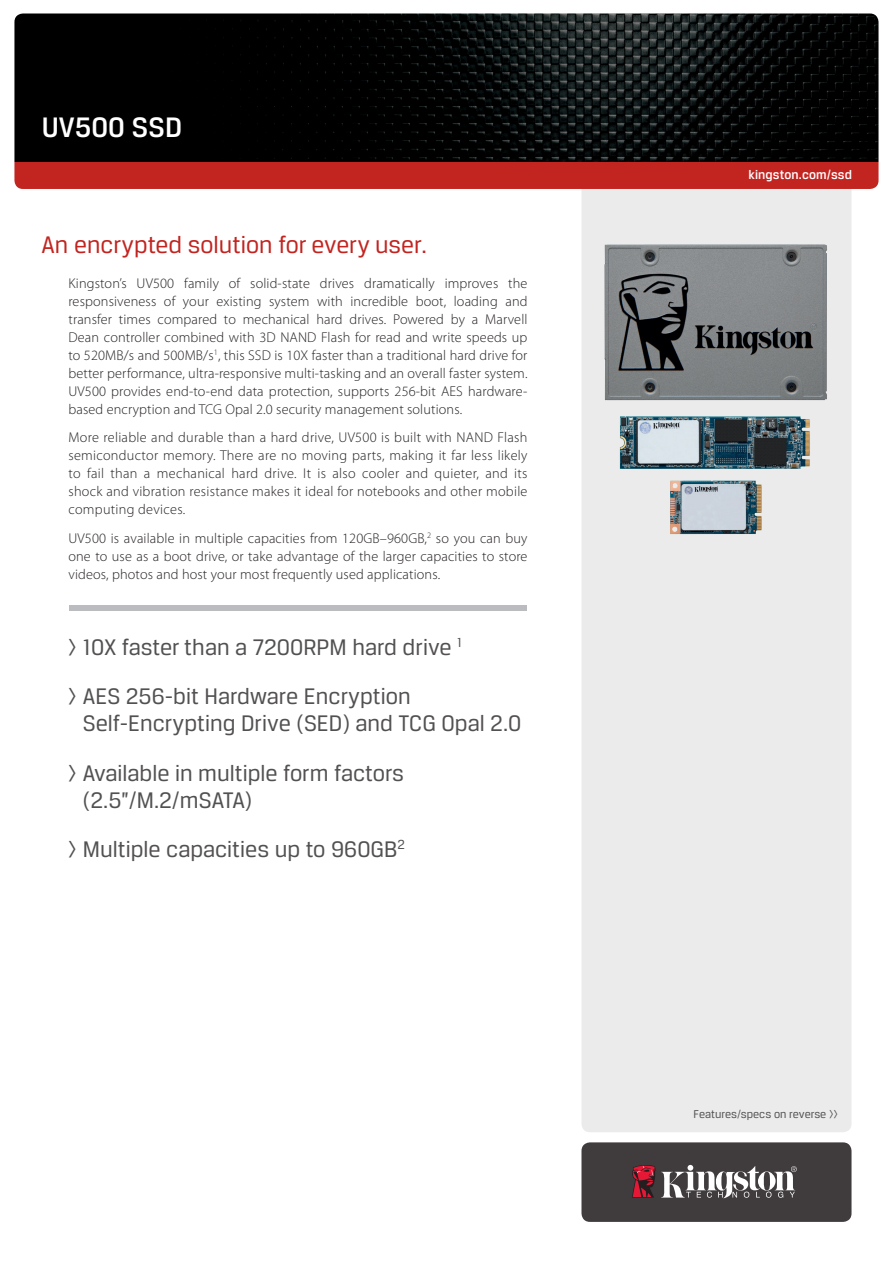
<style>
.page{position:relative;width:893px;height:1263px;background:#fff}
.page>*{position:absolute;margin:0;border:0;box-sizing:border-box;transform-origin:0 0}
.Product_Name_Header{font:500 30px "Breuer Text";color:#fff}
.Header_2nd_Line{font:25.5px "Breuer Text";color:#c22420}
.Bullet_Points_Block{font:24px/27px "Breuer Text";color:#525051}
.Body_Copy{font:300 14.25px/18px "Myriad Pro";letter-spacing:.01em;color:#231f20;text-align:justify}
.URL_Block{font:500 13.5px "Breuer Text";letter-spacing:.01em;color:#fff}
.More_Text{font:12px "Breuer Text";color:#525051}
</style>
<div class="page">
<img style="left:14px;top:14px;width:864px;height:148px">
<div style="left:14px;top:162px;width:864px;height:27px;background:#c22420"></div>
<div style="left:582px;top:189px;width:269px;height:943px;background:#ebebeb"></div>
<div style="left:581px;top:1142px;width:270px;height:80px;background:#403b3c;border-radius:9px"></div>
<svg style="left:632px;top:1165px;width:23px;height:32px"></svg>
<svg style="left:661px;top:1165px;width:136px;height:33px"></svg>
<div style="left:69px;top:605px;width:457px;height:6px;background:#bbbcbf"></div>
<img style="left:604px;top:244px;width:223px;height:156px">
<img style="left:614px;top:407px;width:206px;height:72px">
<img style="left:667px;top:478px;width:99px;height:59px">
<p class="Product_Name_Header" style="left:42px;top:110px;width:142px">UV500 SSD</p>
<p class="Header_2nd_Line" style="left:41px;top:230px;width:387px">An encrypted solution for every user.</p>
<p class="Body_Copy" style="left:68px;top:274px;width:461px">Kingston’s UV500 family of solid-state drives dramatically improves the responsiveness of your existing system with incredible boot, loading and transfer times compared to mechanical hard drives. Powered by a Marvell Dean controller combined with 3D NAND Flash for read and write speeds up to 520MB/s and 500MB/s<sup>1</sup>, this SSD is 10X faster than a traditional hard drive for better performance, ultra-responsive multi-tasking and an overall faster system.<br>UV500 provides end-to-end data protection, supports 256-bit AES hardware&shy;based encryption and TCG Opal 2.0 security management solutions.</p>
<p class="Body_Copy" style="left:68px;top:428px;width:461px">More reliable and durable than a hard drive, UV500 is built with NAND Flash semiconductor memory. There are no moving parts, making it far less likely to fail than a mechanical hard drive. It is also cooler and quieter, and its shock and vibration resistance makes it ideal for notebooks and other mobile computing devices.</p>
<p class="Body_Copy" style="left:68px;top:529px;width:461px">UV500 is available in multiple capacities from 120GB–960GB,<sup>2</sup> so you can buy one to use as a boot drive, or take advantage of the larger capacities to store videos, photos and host your most frequently used applications.</p>
<p class="Bullet_Points_Block" style="left:68px;top:633px;width:395px">&gt; 10X faster than a 7200RPM hard drive <sup>1</sup></p>
<p class="Bullet_Points_Block" style="left:83px;top:682px;width:440px;text-indent:-15px">&gt; AES 256-bit Hardware Encryption<br>Self-Encrypting Drive (SED) and TCG Opal 2.0</p>
<p class="Bullet_Points_Block" style="left:83px;top:759px;width:323px;text-indent:-15px">&gt; Available in multiple form factors (2.5”/M.2/mSATA)</p>
<p class="Bullet_Points_Block" style="left:68px;top:835px;width:338px">&gt; Multiple capacities up to 960GB<sup>2</sup></p>
<p class="URL_Block" style="left:748px;top:167px;width:105px">kingston.com/ssd</p>
<p class="More_Text" style="left:693px;top:1107px;width:146px">Features/specs on reverse &gt;&gt;</p>
</div>
